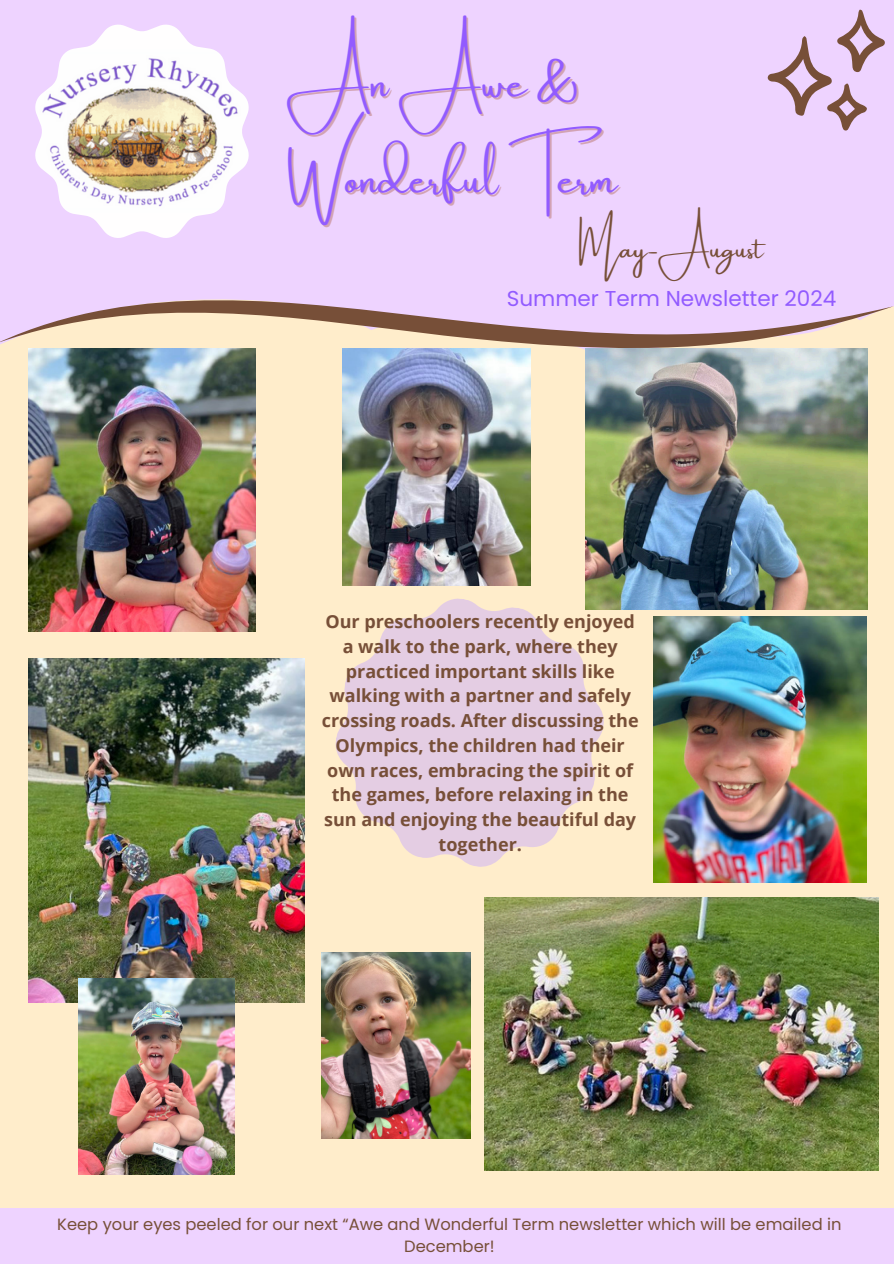
<style>
.page{position:relative;width:894px;height:1264px;background:#fff}
.page>*{position:absolute;margin:0;border:0;box-sizing:border-box;transform-origin:0 0}
.t1{font:41.7px "Amsterdam One";color:#925bff}
.t2{font:25.8px "Amsterdam One";color:#774f38}
.t3{font:21.45px "Poppins";color:#925bff}
.t4{font:700 18px/24.8px "Open Sans";color:#774f38;text-align:center}
.t5{font:16.35px/22.2px "Poppins";color:#774f38;text-align:center}
</style>
<div class="page">
<div style="left:0;top:0;width:893px;height:1263px;background:#ffedcb"></div>
<div style="left:0;top:0;width:893px;height:344px;background:#eed3ff"></div>
<svg style="left:866px;top:402px;width:2px;height:330px"></svg>
<svg style="left:28px;top:355px;width:503px;height:333px"></svg>
<svg style="left:319px;top:582px;width:285px;height:285px;fill:#e4cde3"></svg>
<svg style="left:0;top:299px;width:767px;height:56px"></svg>
<div style="left:0;top:1207px;width:893px;height:56px;background:#eed3ff"></div>
<img style="left:29px;top:349px;width:226px;height:282px">
<img style="left:29px;top:658px;width:276px;height:344px">
<img style="left:484px;top:897px;width:394px;height:273px">
<img style="left:342px;top:349px;width:188px;height:236px">
<img style="left:585px;top:349px;width:282px;height:261px">
<img style="left:653px;top:616px;width:213px;height:267px">
<img style="left:321px;top:952px;width:149px;height:186px">
<img style="left:78px;top:978px;width:156px;height:196px">
<svg style="left:767px;top:10px;width:126px;height:370px"></svg>
<img style="left:35px;top:24px;width:213px;height:214px">
<p class="t1" style="left:287px;top:60px;width:294px">An Awe &amp;</p>
<p class="t1" style="left:287px;top:157px;width:331px">Wonderful Term</p>
<p class="t2" style="left:579px;top:235px;width:186px">May-August</p>
<h4 class="t3" style="left:506px;top:284px;width:331px">Summer Term Newsletter 2024</h4>
<p class="t4" style="left:321px;top:608px;width:318px">Our preschoolers recently enjoyed a walk to the park, where they practiced important skills like walking with a partner and safely crossing roads. After discussing the<br>Olympics, the children had their own races, embracing the spirit of the games, before relaxing in the sun and enjoying the beautiful day together.</p>
<p class="t5" style="left:57px;top:1212px;width:785px">Keep your eyes peeled for our next “Awe and Wonderful Term newsletter which will be emailed in<br>December!</p>
</div>
